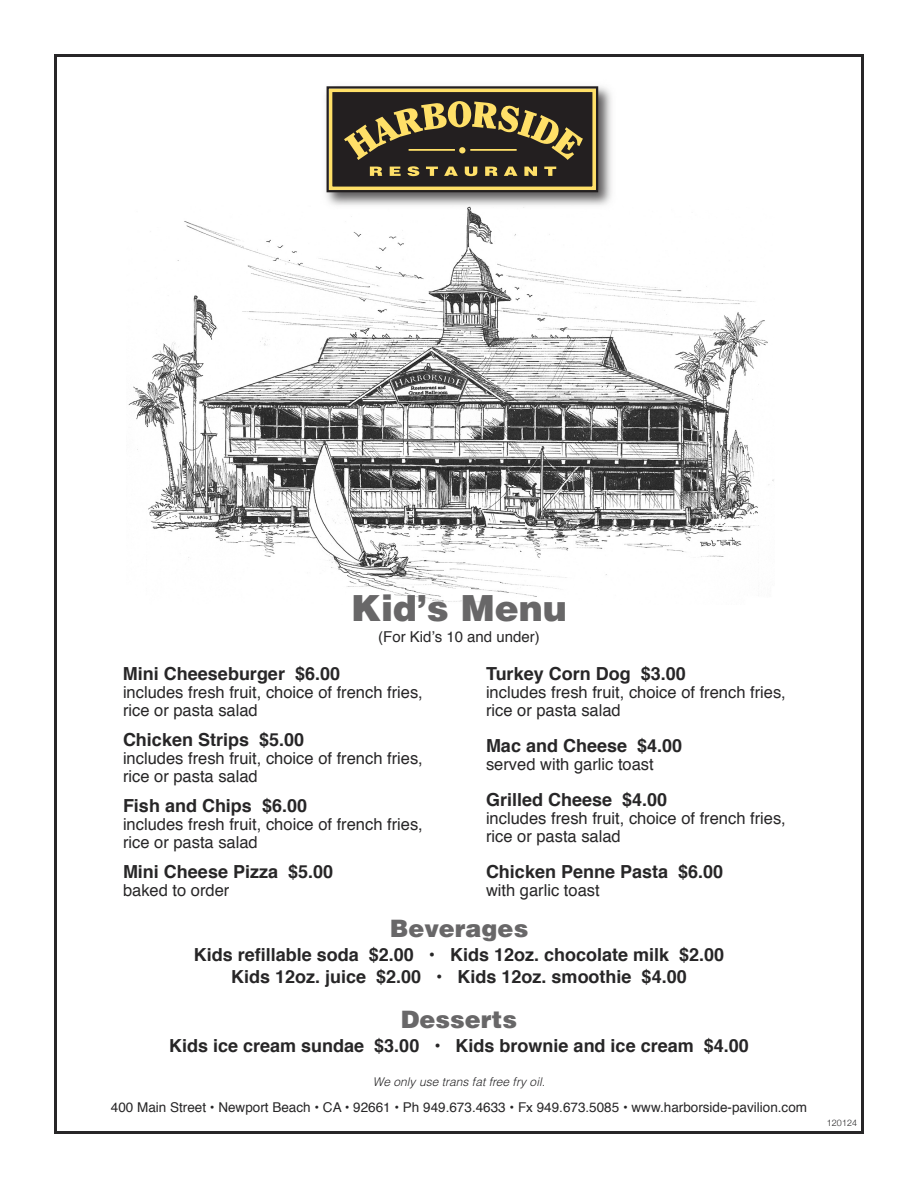
<style>
.page{position:relative;width:918px;height:1188px;background:#fff}
.page>*{position:absolute;margin:0;border:0;box-sizing:border-box;transform-origin:0 0}
.t1{font:900 36px "Helvetica";color:#686768}
.t2{font:900 24px "Helvetica";color:#686768}
.t3{font:700 18px/22.5px "Helvetica";color:#272627;text-align:center}
.t4{font:16.5px/18px "Helvetica";color:#272627}
.t5{font:15px "Helvetica";color:#272627}
.t6{font:13.5px "Helvetica";color:#272627}
.t7{font:italic 300 12px "Helvetica";letter-spacing:.005em;color:#272627}
.t8{font:300 9px "Helvetica Neue";color:#272627}
</style>
<div class="page">
<img style="left:128px;top:221px;width:646px;height:382px">
<img style="left:312px;top:86px;width:329px;height:139px">
<div style="left:331px;top:90px;width:263px;height:98px;background:#231f20"></div>
<div style="left:329px;top:88px;width:267px;height:102px;border:4px solid #ffe068"></div>
<svg style="left:370px;top:167px;width:12px;height:9px"></svg>
<svg style="left:390px;top:167px;width:11px;height:9px"></svg>
<svg style="left:407px;top:166px;width:12px;height:10px"></svg>
<svg style="left:426px;top:167px;width:12px;height:9px"></svg>
<svg style="left:444px;top:167px;width:14px;height:9px"></svg>
<svg style="left:465px;top:167px;width:12px;height:9px"></svg>
<svg style="left:485px;top:167px;width:13px;height:9px"></svg>
<svg style="left:504px;top:167px;width:14px;height:9px"></svg>
<svg style="left:524px;top:167px;width:13px;height:9px"></svg>
<svg style="left:544px;top:167px;width:12px;height:9px"></svg>
<svg style="left:344px;top:101px;width:239px;height:59px"></svg>
<div style="left:327px;top:86px;width:271px;height:106px;border:2px solid #231f20"></div>
<h1 class="t1" style="left:351px;top:595px;width:217px">Kid’s Menu</h1>
<p class="t5" style="left:378px;top:630px;width:163px">(For Kid’s 10 and under)</p>
<p class="t3" style="left:486px;top:664px;width:201px">Turkey Corn Dog $3.00</p>
<p class="t4" style="left:486px;top:685px;width:301px">includes fresh fruit, choice of french fries, rice or pasta salad</p>
<p class="t3" style="left:486px;top:736px;width:198px">Mac and Cheese $4.00</p>
<p class="t4" style="left:486px;top:757px;width:169px">served with garlic toast</p>
<p class="t3" style="left:486px;top:790px;width:183px">Grilled Cheese $4.00</p>
<p class="t4" style="left:486px;top:811px;width:301px">includes fresh fruit, choice of french fries, rice or pasta salad</p>
<p class="t3" style="left:486px;top:862px;width:239px">Chicken Penne Pasta $6.00</p>
<p class="t4" style="left:486px;top:883px;width:115px">with garlic toast</p>
<p class="t3" style="left:123px;top:664px;width:219px">Mini Cheeseburger $6.00</p>
<p class="t4" style="left:123px;top:685px;width:301px">includes fresh fruit, choice of french fries, rice or pasta salad</p>
<p class="t3" style="left:123px;top:730px;width:183px">Chicken Strips $5.00</p>
<p class="t4" style="left:123px;top:751px;width:301px">includes fresh fruit, choice of french fries, rice or pasta salad</p>
<p class="t3" style="left:123px;top:796px;width:186px">Fish and Chips $6.00</p>
<p class="t4" style="left:123px;top:817px;width:301px">includes fresh fruit, choice of french fries, rice or pasta salad</p>
<p class="t3" style="left:123px;top:862px;width:212px">Mini Cheese Pizza $5.00</p>
<p class="t4" style="left:123px;top:883px;width:108px">baked to order</p>
<h2 class="t2" style="left:390px;top:919px;width:140px">Beverages</h2>
<p class="t3" style="left:194px;top:945px;width:532px">Kids refillable soda $2.00 • Kids 12oz. chocolate milk $2.00<br>Kids 12oz. juice $2.00 • Kids 12oz. smoothie $4.00</p>
<h2 class="t2" style="left:401px;top:1011px;width:118px">Desserts</h2>
<p class="t3" style="left:169px;top:1036px;width:581px">Kids ice cream sundae $3.00 • Kids brownie and ice cream $4.00</p>
<p class="t7" style="left:373px;top:1078px;width:174px">We only use trans fat free fry oil.</p>
<p class="t6" style="left:111px;top:1101px;width:698px">400 Main Street • Newport Beach • CA • 92661 • Ph 949.673.4633 • Fx 949.673.5085 • www.harborside-pavilion.com</p>
<p class="t8" style="left:827px;top:1117px;width:32px">120124</p>
</div>
